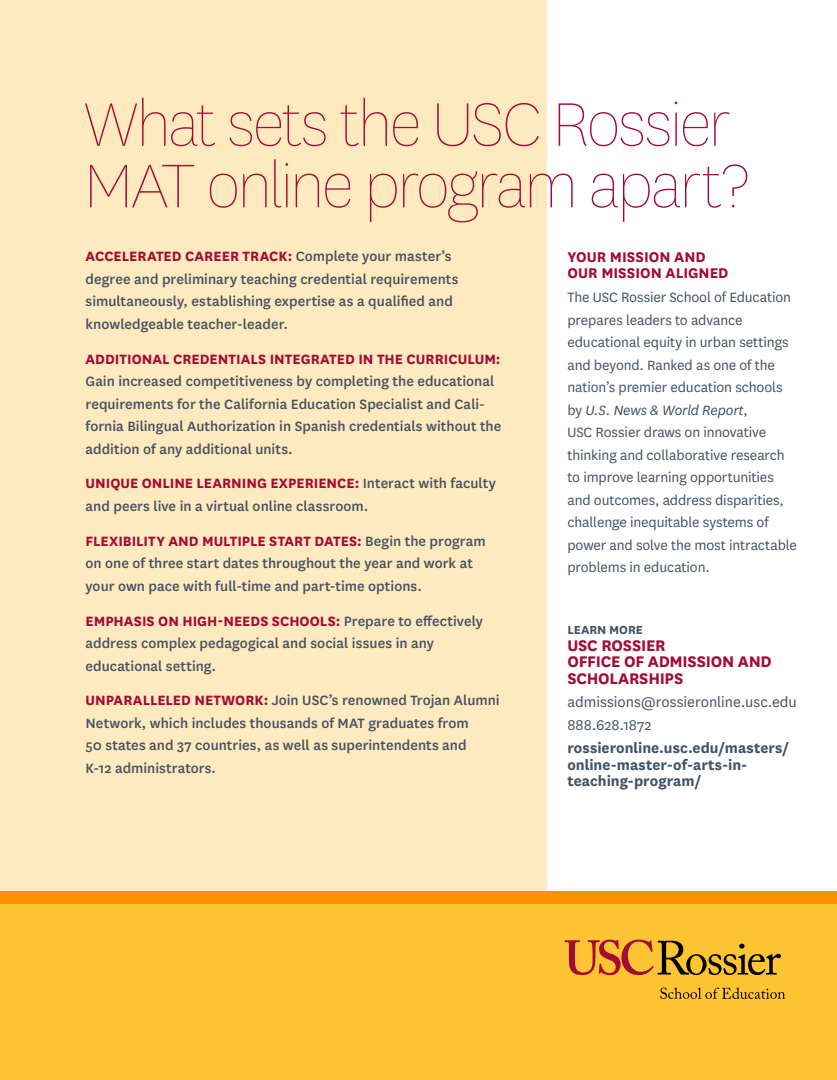
<style>
.page{position:relative;width:837px;height:1080px;background:#fff}
.page>*{position:absolute;margin:0;border:0;box-sizing:border-box;transform-origin:0 0}
.t1{font:100 72px/61.5px "National";letter-spacing:-.035em;color:#a30b35}
.t2{font:700 18px/16.5px "National";letter-spacing:-.015em;color:#a30b35}
.t3{font:700 16.5px/16.5px "National";color:#435464}
.t4{font:16.5px/23.2px "National";color:#435464}
.t5{font:700 16.5px/15.8px "National";color:#a30b35}
.t6{font:500 15.75px/22.5px "National";color:#435464}
.t7{font:15.75px/22.5px "National";letter-spacing:-.01em;color:#435464}
.t8{font:700 15.75px "National";color:#a30b35}
.t9{font:700 13.65px "National";letter-spacing:-.005em;color:#435464}
.s1{font-weight:700;color:#a30b35}
.s2{font-style:italic}
</style>
<div class="page">
<div style="left:0;top:0;width:547px;height:1080px;background:#ffe9be"></div>
<div style="left:0;top:891px;width:837px;height:189px;background:#ffc432"></div>
<div style="left:0;top:891px;width:837px;height:13px;background:#fe9203"></div>
<svg style="left:565px;top:940px;width:216px;height:35px"></svg>
<svg style="left:660px;top:988px;width:125px;height:11px"></svg>
<h1 class="t1" style="left:84px;top:92px;width:668px">What sets the USC Rossier<br>MAT online program apart?</h1>
<p class="t6" style="left:86px;top:244px;width:374px"><span class="s1">ACCELERATED CAREER TRACK:</span> Complete your master’s degree and preliminary teaching credential requirements simultaneously, establishing expertise as a qualified and knowledgeable teacher-leader.</p>
<p class="t8" style="left:86px;top:348px;width:416px">ADDITIONAL CREDENTIALS INTEGRATED IN THE CURRICULUM:</p>
<p class="t6" style="left:86px;top:369px;width:417px">Gain increased competitiveness by completing the educational requirements for the California Education Specialist and Cali&shy;fornia Bilingual Authorization in Spanish credentials without the addition of any additional units.</p>
<p class="t6" style="left:86px;top:471px;width:412px"><span class="s1">UNIQUE ONLINE LEARNING EXPERIENCE:</span> Interact with faculty and peers live in a virtual online classroom.</p>
<p class="t6" style="left:86px;top:529px;width:402px"><span class="s1">FLEXIBILITY AND MULTIPLE START DATES:</span> Begin the program on one of three start dates throughout the year and work at your own pace with full-time and part-time options.</p>
<p class="t6" style="left:86px;top:609px;width:399px"><span class="s1">EMPHASIS ON HIGH-NEEDS SCHOOLS:</span> Prepare to effectively address complex pedagogical and social issues in any educational setting.</p>
<p class="t6" style="left:86px;top:688px;width:416px"><span class="s1">UNPARALLELED NETWORK:</span> Join USC’s renowned Trojan Alumni Network, which includes thousands of MAT graduates from<br>50 states and 37 countries, as well as superintendents and<br>K-12 administrators.</p>
<p class="t5" style="left:567px;top:248px;width:163px">YOUR MISSION AND<br>OUR MISSION ALIGNED</p>
<p class="t7" style="left:567px;top:286px;width:231px">The USC Rossier School of Education prepares leaders to advance educational equity in urban settings and beyond. Ranked as one of the nation’s premier education schools by <span class="s2">U.S. News &amp; World Report</span>,<br>USC Rossier draws on innovative thinking and collaborative research to improve learning opportunities and outcomes, address disparities, challenge inequitable systems of power and solve the most intractable problems in education.</p>
<p class="t9" style="left:567px;top:620px;width:77px">LEARN MORE</p>
<p class="t2" style="left:567px;top:636px;width:206px">USC ROSSIER<br>OFFICE OF ADMISSION AND<br>SCHOLARSHIPS</p>
<p class="t4" style="left:567px;top:690px;width:231px">admissions@rossieronline.usc.edu<br>888.628.1872</p>
<p class="t3" style="left:567px;top:739px;width:223px">rossieronline.usc.edu/masters/ online-master-of-arts-in&shy;teaching-program/</p>
</div>
